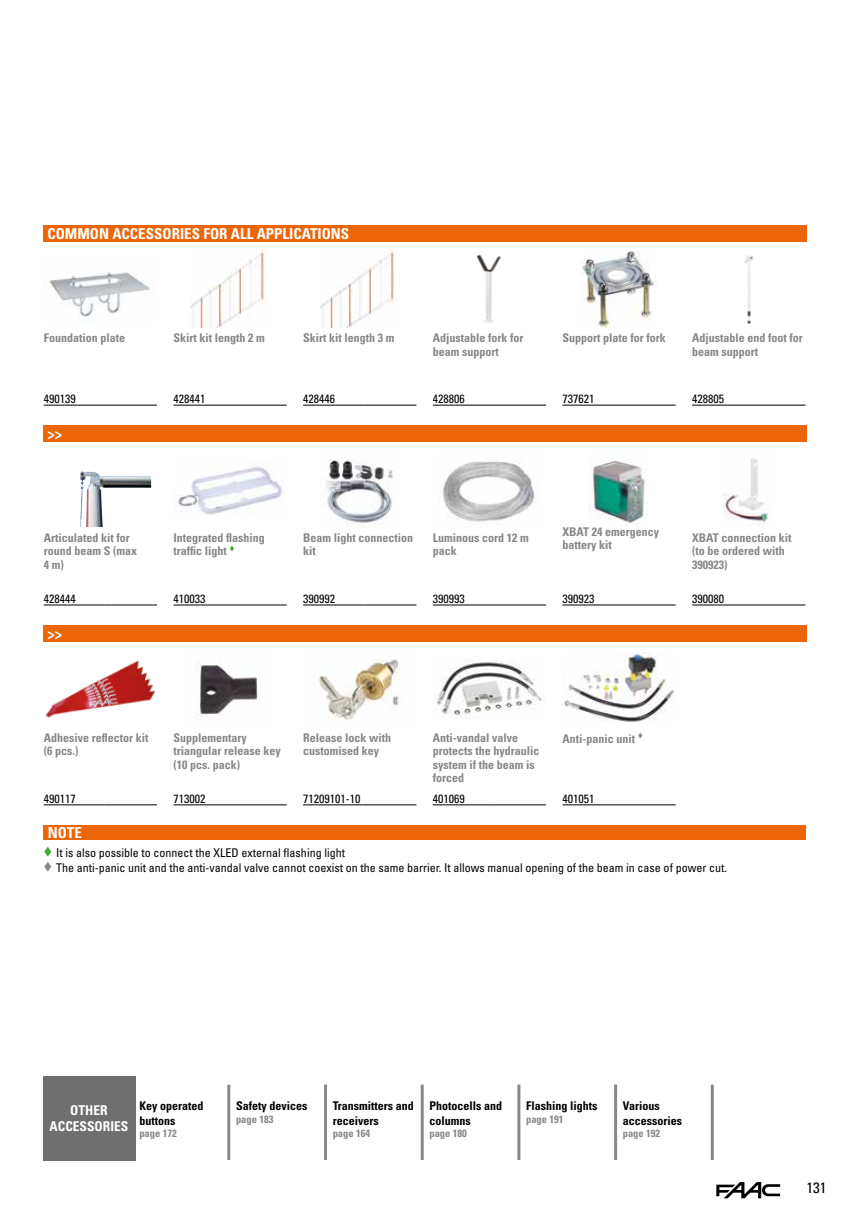
<style>
.page{position:relative;width:851px;height:1221px;background:#fff}
.page>*{position:absolute;margin:0;border:0;box-sizing:border-box;transform-origin:0 0}
.t1{font:700 condensed 15px "Univers LT Std";color:#fff}
.t2{font:condensed 15px "Univers LT Std";color:#000}
.t3{font:700 condensed 13.5px/16.5px "Univers LT Std";color:#fff;text-align:center}
.t4{font:700 condensed 12px/13.5px "Univers LT Std";color:#878787}
.t5{font:condensed 12px "Univers LT Std";color:#000}
.t6{font:700 condensed 12px/14.4px "Univers LT Std";color:#000}
.t7{font:700 condensed 10.5px "Univers LT Std";color:#878787}
.s1{color:#3fa535}
.s2{color:#878787}
</style>
<div class="page">
<svg style="left:716px;top:1182px;width:64px;height:16px"></svg>
<div style="left:43px;top:225px;width:763px;height:17px;background:#ec6608"></div>
<img style="left:44px;top:272px;width:106px;height:49px">
<hr style="left:44px;top:405px;width:60px;height:1px;background:#000">
<hr style="left:104px;top:405px;width:53px;height:1px;background:#000">
<img style="left:191px;top:250px;width:75px;height:77px">
<hr style="left:173px;top:405px;width:61px;height:1px;background:#000">
<hr style="left:234px;top:405px;width:52px;height:1px;background:#000">
<img style="left:320px;top:250px;width:76px;height:77px">
<hr style="left:303px;top:405px;width:60px;height:1px;background:#000">
<hr style="left:363px;top:405px;width:53px;height:1px;background:#000">
<img style="left:477px;top:254px;width:24px;height:70px">
<hr style="left:433px;top:405px;width:60px;height:1px;background:#000">
<hr style="left:493px;top:405px;width:53px;height:1px;background:#000">
<img style="left:581px;top:250px;width:75px;height:77px">
<hr style="left:562px;top:405px;width:61px;height:1px;background:#000">
<hr style="left:623px;top:405px;width:52px;height:1px;background:#000">
<img style="left:744px;top:255px;width:9px;height:69px">
<hr style="left:692px;top:405px;width:60px;height:1px;background:#000">
<hr style="left:752px;top:405px;width:53px;height:1px;background:#000">
<div style="left:43px;top:425px;width:763px;height:17px;background:#ec6608"></div>
<img style="left:80px;top:471px;width:71px;height:56px">
<hr style="left:44px;top:604px;width:60px;height:1px;background:#000">
<hr style="left:104px;top:604px;width:53px;height:1px;background:#000">
<img style="left:178px;top:466px;width:105px;height:49px">
<hr style="left:173px;top:604px;width:61px;height:1px;background:#000">
<hr style="left:234px;top:604px;width:52px;height:1px;background:#000">
<img style="left:326px;top:459px;width:68px;height:68px">
<hr style="left:303px;top:604px;width:60px;height:1px;background:#000">
<hr style="left:363px;top:604px;width:53px;height:1px;background:#000">
<img style="left:443px;top:461px;width:92px;height:61px">
<hr style="left:433px;top:604px;width:60px;height:1px;background:#000">
<hr style="left:493px;top:604px;width:53px;height:1px;background:#000">
<img style="left:589px;top:460px;width:59px;height:63px">
<hr style="left:562px;top:604px;width:61px;height:1px;background:#000">
<hr style="left:623px;top:604px;width:52px;height:1px;background:#000">
<img style="left:723px;top:458px;width:46px;height:65px">
<hr style="left:692px;top:604px;width:60px;height:1px;background:#000">
<hr style="left:752px;top:604px;width:53px;height:1px;background:#000">
<div style="left:43px;top:625px;width:763px;height:17px;background:#ec6608"></div>
<img style="left:45px;top:660px;width:110px;height:58px">
<hr style="left:44px;top:804px;width:60px;height:1px;background:#000">
<hr style="left:104px;top:804px;width:53px;height:1px;background:#000">
<img style="left:196px;top:661px;width:62px;height:59px">
<hr style="left:173px;top:804px;width:61px;height:1px;background:#000">
<hr style="left:234px;top:804px;width:52px;height:1px;background:#000">
<img style="left:319px;top:658px;width:80px;height:62px">
<hr style="left:303px;top:804px;width:60px;height:1px;background:#000">
<hr style="left:363px;top:804px;width:53px;height:1px;background:#000">
<img style="left:436px;top:659px;width:108px;height:58px">
<hr style="left:433px;top:804px;width:60px;height:1px;background:#000">
<hr style="left:493px;top:804px;width:53px;height:1px;background:#000">
<img style="left:564px;top:653px;width:110px;height:69px">
<hr style="left:562px;top:804px;width:61px;height:1px;background:#000">
<hr style="left:623px;top:804px;width:52px;height:1px;background:#000">
<div style="left:43px;top:825px;width:763px;height:14px;background:#ec6608"></div>
<div style="left:43px;top:1075px;width:92px;height:85px;background:#706f6f"></div>
<hr style="left:227px;top:1084px;width:3px;height:75px;background:#878787">
<hr style="left:324px;top:1084px;width:3px;height:75px;background:#878787">
<hr style="left:420px;top:1084px;width:3px;height:75px;background:#878787">
<hr style="left:517px;top:1084px;width:3px;height:75px;background:#878787">
<hr style="left:614px;top:1084px;width:3px;height:75px;background:#878787">
<hr style="left:710px;top:1084px;width:3px;height:75px;background:#878787">
<p class="t1" style="left:47px;top:225px;width:303px">COMMON ACCESSORIES FOR ALL APPLICATIONS</p>
<p class="t4" style="left:44px;top:331px;width:83px">Foundation plate</p>
<p class="t5" style="left:44px;top:391px;width:33px">490139</p>
<p class="t1" style="left:47px;top:424px;width:16px">&gt;&gt;</p>
<p class="t4" style="left:173px;top:331px;width:93px">Skirt kit length 2 m</p>
<p class="t5" style="left:173px;top:391px;width:33px">428441</p>
<p class="t4" style="left:44px;top:531px;width:95px">Articulated kit for round beam S (max<br>4 m)</p>
<p class="t5" style="left:44px;top:591px;width:33px">428444</p>
<p class="t1" style="left:47px;top:624px;width:16px">&gt;&gt;</p>
<p class="t4" style="left:173px;top:531px;width:93px">Integrated flashing traffic light <sup>▼</sup></p>
<p class="t5" style="left:173px;top:591px;width:33px">410033</p>
<p class="t4" style="left:303px;top:331px;width:93px">Skirt kit length 3 m</p>
<p class="t5" style="left:303px;top:391px;width:33px">428446</p>
<p class="t4" style="left:433px;top:331px;width:92px">Adjustable fork for beam support</p>
<p class="t5" style="left:433px;top:391px;width:33px">428806</p>
<p class="t4" style="left:562px;top:331px;width:105px">Support plate for fork</p>
<p class="t5" style="left:562px;top:391px;width:33px">737621</p>
<p class="t4" style="left:692px;top:331px;width:112px">Adjustable end foot for beam support</p>
<p class="t5" style="left:692px;top:391px;width:33px">428805</p>
<p class="t4" style="left:303px;top:531px;width:112px">Beam light connection kit</p>
<p class="t5" style="left:303px;top:591px;width:33px">390992</p>
<p class="t4" style="left:433px;top:531px;width:97px">Luminous cord 12 m pack</p>
<p class="t5" style="left:433px;top:591px;width:33px">390993</p>
<p class="t4" style="left:562px;top:524px;width:98px">XBAT 24 emergency battery kit</p>
<p class="t5" style="left:562px;top:591px;width:33px">390923</p>
<p class="t4" style="left:692px;top:531px;width:101px">XBAT connection kit (to be ordered with<br>390923)</p>
<p class="t5" style="left:692px;top:591px;width:33px">390080</p>
<p class="t4" style="left:44px;top:730px;width:106px">Adhesive reflector kit (6 pcs.)</p>
<p class="t5" style="left:44px;top:790px;width:33px">490117</p>
<p class="t4" style="left:173px;top:730px;width:109px">Supplementary triangular release key (10 pcs. pack)</p>
<p class="t5" style="left:173px;top:790px;width:33px">713002</p>
<p class="t4" style="left:303px;top:730px;width:90px">Release lock with customised key</p>
<p class="t5" style="left:303px;top:790px;width:59px">71209101-10</p>
<p class="t4" style="left:433px;top:730px;width:108px">Anti-vandal valve protects the hydraulic system if the beam is forced</p>
<p class="t5" style="left:433px;top:790px;width:33px">401069</p>
<p class="t4" style="left:562px;top:732px;width:82px">Anti-panic unit ▼</p>
<p class="t5" style="left:562px;top:790px;width:33px">401051</p>
<p class="t1" style="left:48px;top:823px;width:36px">NOTE</p>
<p class="t5" style="left:43px;top:845px;width:303px"><span class="s1">▼</span> It is also possible to connect the XLED external flashing light</p>
<p class="t5" style="left:43px;top:859px;width:685px"><span class="s2">▼</span> The anti-panic unit and the anti-vandal valve cannot coexist on the same barrier. It allows manual opening of the beam in case of power cut.</p>
<p class="t3" style="left:50px;top:1101px;width:80px">OTHER<br>ACCESSORIES</p>
<p class="t6" style="left:139px;top:1098px;width:65px">Key operated buttons</p>
<p class="t7" style="left:139px;top:1126px;width:39px">page 172</p>
<p class="t6" style="left:236px;top:1098px;width:73px">Safety devices</p>
<p class="t7" style="left:236px;top:1112px;width:39px">page 183</p>
<p class="t6" style="left:332px;top:1098px;width:83px">Transmitters and receivers</p>
<p class="t7" style="left:332px;top:1126px;width:39px">page 164</p>
<p class="t6" style="left:429px;top:1098px;width:74px">Photocells and columns</p>
<p class="t7" style="left:429px;top:1126px;width:39px">page 180</p>
<p class="t6" style="left:526px;top:1098px;width:73px">Flashing lights</p>
<p class="t7" style="left:526px;top:1112px;width:39px">page 191</p>
<p class="t6" style="left:622px;top:1098px;width:61px">Various accessories</p>
<p class="t7" style="left:622px;top:1126px;width:39px">page 192</p>
<p class="t2" style="left:806px;top:1177px;width:21px">131</p>
</div>
